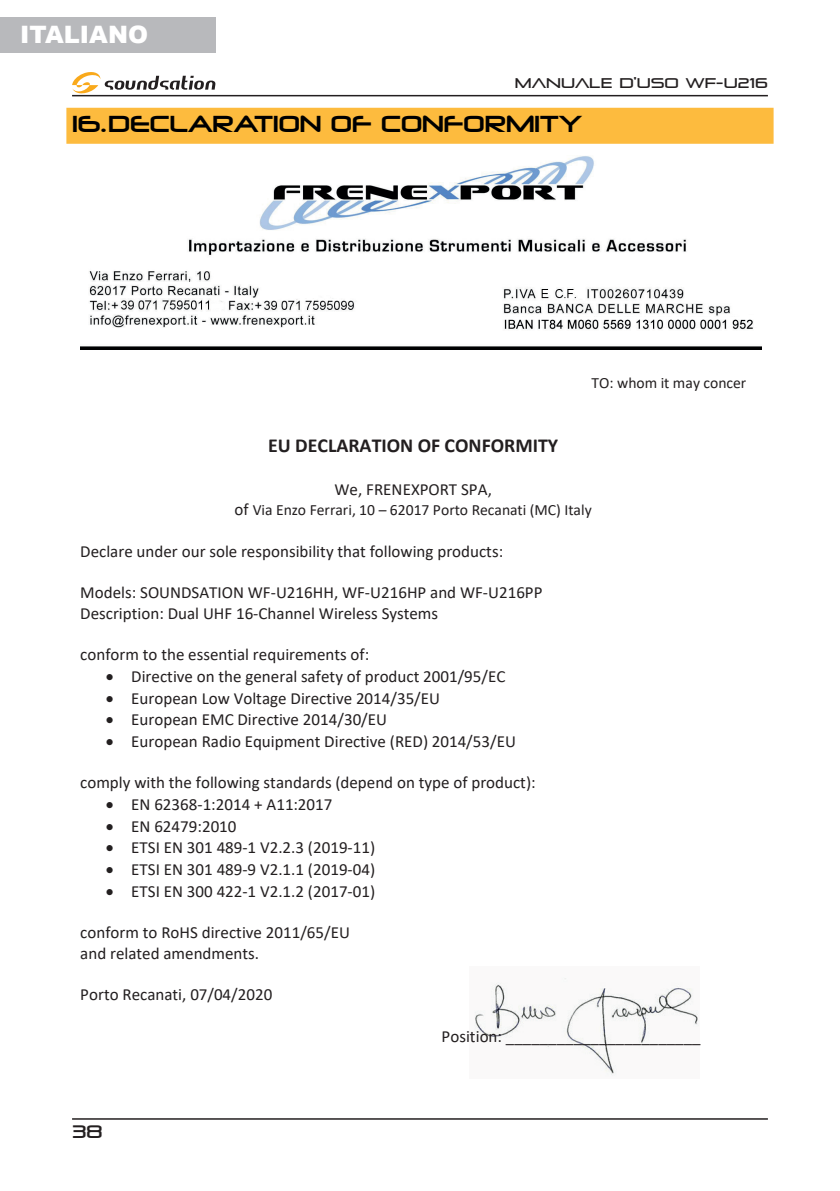
<style>
.page{position:relative;width:840px;height:1191px;background:#fff}
.page>*{position:absolute;margin:0;border:0;box-sizing:border-box;transform-origin:0 0}
.t1{font:900 24px "Arial";color:#fff}
.t2{font:22px "Neuropolitical";color:#000}
.t3{font:700 19.8px "Calibri";color:#231f20}
.t4{font:18px "Pirulen";color:#231f20}
.t5{font:17px/20.8px "Calibri";color:#231f20}
.t6{font:15.6px "Calibri";color:#231f20}
.t7{font:14px "Pirulen";color:#231f20}
.s1{font-size:17px}
</style>
<div class="page">
<div style="left:66px;top:108px;width:707px;height:36px;background:#fdbb3e"></div>
<img style="left:474px;top:978px;width:224px;height:98px">
<img style="left:80px;top:156px;width:681px;height:193px">
<hr style="left:72px;top:95px;width:695px;height:1px;background:#231f20">
<svg style="left:72px;top:72px;width:143px;height:22px"></svg>
<hr style="left:72px;top:1118px;width:695px;height:1px;background:#231f20">
<div style="left:0;top:17px;width:215px;height:35px;background:#b8b9bc"></div>
<h1 class="t1" style="left:20px;top:17px;width:129px">ITALIANO</h1>
<p class="t7" style="left:514px;top:74px;width:254px">MANUALE D’USO WF-U216</p>
<p class="t2" style="left:72px;top:110px;width:510px">16.DECLARATION OF CONFORMITY</p>
<p class="t6" style="left:591px;top:372px;width:156px">TO: whom it may concer</p>
<p class="t3" style="left:268px;top:432px;width:291px">EU DECLARATION OF CONFORMITY</p>
<p class="t5" style="left:334px;top:478px;width:159px">We, FRENEXPORT SPA,</p>
<p class="t6" style="left:234px;top:499px;width:358px"><span class="s1">of</span> Via Enzo Ferrari, 10 – 62017 Porto Recanati (MC) Italy</p>
<p class="t5" style="left:80px;top:540px;width:424px">Declare under our sole responsibility that following products:</p>
<p class="t5" style="left:80px;top:582px;width:463px">Models: SOUNDSATION WF-U216HH, WF-U216HP and WF-U216PP<br>Description: Dual UHF 16-Channel Wireless Systems</p>
<p class="t5" style="left:80px;top:644px;width:290px">conform to the essential requirements of:</p>
<p class="t5" style="left:106px;top:665px;width:401px">• Directive on the general safety of product 2001/95/EC</p>
<p class="t5" style="left:106px;top:687px;width:336px">• European Low Voltage Directive 2014/35/EU</p>
<p class="t5" style="left:106px;top:709px;width:283px">• European EMC Directive 2014/30/EU</p>
<p class="t5" style="left:106px;top:730px;width:411px">• European Radio Equipment Directive (RED) 2014/53/EU</p>
<p class="t5" style="left:80px;top:772px;width:457px">comply with the following standards (depend on type of product):</p>
<p class="t5" style="left:106px;top:793px;width:228px">• EN 62368-1:2014 + A11:2017</p>
<p class="t5" style="left:106px;top:815px;width:132px">• EN 62479:2010</p>
<p class="t5" style="left:106px;top:837px;width:271px">• ETSI EN 301 489-1 V2.2.3 (2019-11)</p>
<p class="t5" style="left:106px;top:858px;width:271px">• ETSI EN 301 489-9 V2.1.1 (2019-04)</p>
<p class="t5" style="left:106px;top:880px;width:271px">• ETSI EN 300 422-1 V2.1.2 (2017-01)</p>
<p class="t5" style="left:80px;top:921px;width:271px">conform to RoHS directive 2011/65/EU and related amendments.</p>
<p class="t5" style="left:80px;top:983px;width:193px">Porto Recanati, 07/04/2020</p>
<p class="t5" style="left:441px;top:1025px;width:260px">Position: _______________________</p>
<p class="t4" style="left:72px;top:1120px;width:32px">38</p>
</div>
